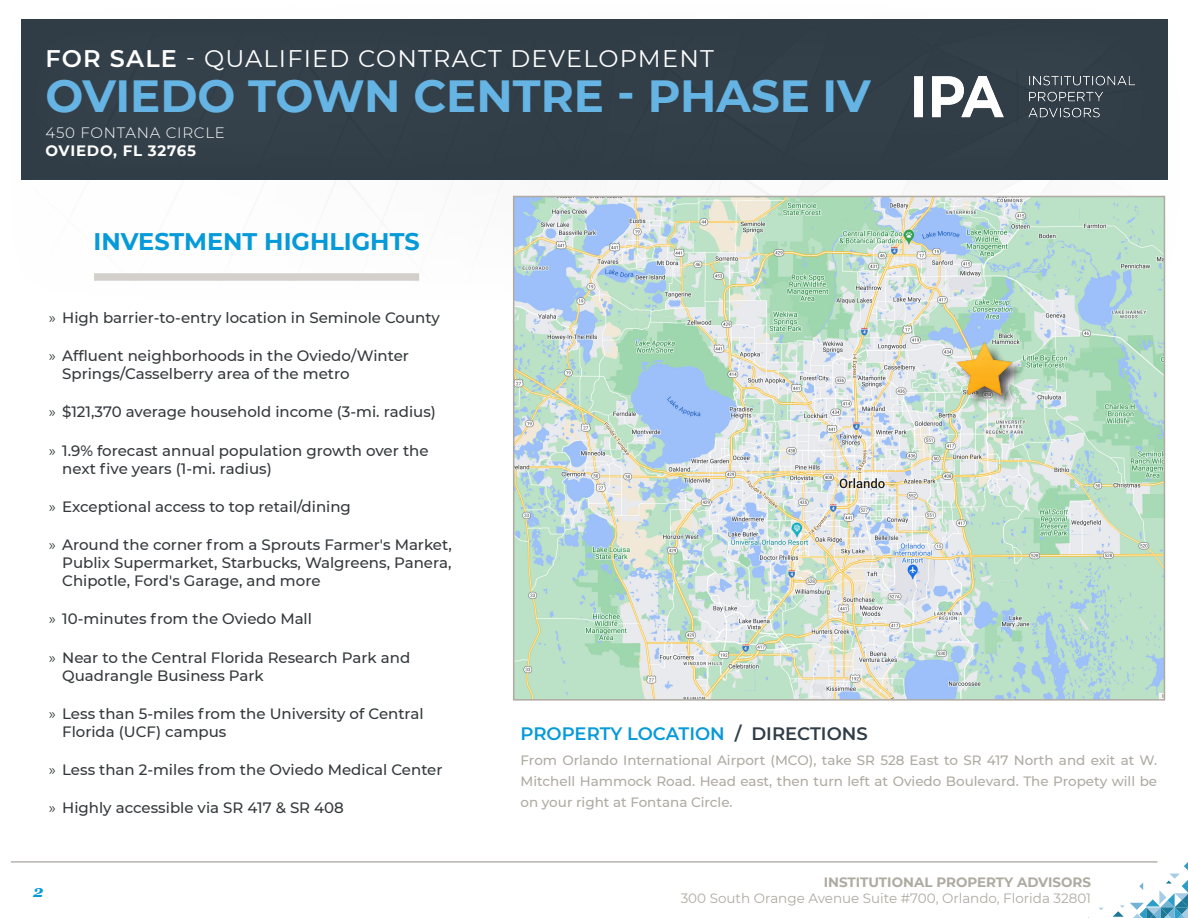
<style>
.page{position:relative;width:1188px;height:918px;background:#fff}
.page>*{position:absolute;margin:0;border:0;box-sizing:border-box;transform-origin:0 0}
.t1{font:700 45px "Montserrat";color:#65b4e4}
.t2{font:24px "Montserrat";letter-spacing:.05em;color:#fff}
.t3{font:700 24px "Montserrat";color:#069ad9}
.t4{font:600 18px "Montserrat";color:#069ad9}
.t5{font:italic 700 16.5px "Georgia";color:#069ad9}
.t6{font:500 15px/18px "Montserrat";color:#34393b}
.t7{font:300 15px "Montserrat";letter-spacing:.05em;color:#fff}
.t8{font:700 15px "Montserrat";letter-spacing:.05em;color:#fff}
.t9{font:500 13.5px/21px "Montserrat";color:#afaaa2;text-align:justify}
.t10{font:13.5px "Montserrat";color:#afaaa2}
.t11{font:700 13.5px "Montserrat";color:#afaaa2}
.s1{font-weight:600}
.s2{font-weight:400}
.s3{color:#303d47}
</style>
<div class="page">
<svg style="left:1113px;top:862px;width:75px;height:56px"></svg>
<hr style="left:11px;top:861px;width:1147px;height:2px;background:#afaaa2">
<div style="left:21px;top:19px;width:1147px;height:161px;background:#313e48"></div>
<img style="left:914px;top:68px;width:221px;height:56px">
<img style="left:516px;top:199px;width:646px;height:499px">
<div style="left:513px;top:196px;width:652px;height:505px;border:2px solid #afaaa2"></div>
<div style="left:94px;top:273px;width:325px;height:8px;background:#d3d0cb"></div>
<div style="left:957px;top:342px;width:69px;height:66px;background:#231f20;opacity:.75"></div>
<img style="left:956px;top:340px;width:58px;height:56px">
<h2 class="t2" style="left:46px;top:42px;width:670px"><span class="s1">FOR SALE</span> - QUALIFIED CONTRACT DEVELOPMENT</h2>
<h1 class="t1" style="left:46px;top:63px;width:827px">OVIEDO TOWN CENTRE - PHASE IV</h1>
<p class="t7" style="left:46px;top:122px;width:181px">450 FONTANA CIRCLE</p>
<p class="t8" style="left:46px;top:140px;width:152px">OVIEDO, FL 32765</p>
<p class="t3" style="left:94px;top:224px;width:328px">INVESTMENT HIGHLIGHTS</p>
<p class="t6" style="left:49px;top:308px;width:393px"><span class="s2">»</span> High barrier-to-entry location in Seminole County</p>
<p class="t6" style="left:62px;top:346px;width:348px;text-indent:-14px"><span class="s2">»</span> Affluent neighborhoods in the Oviedo/Winter<br>Springs/Casselberry area of the metro</p>
<p class="t6" style="left:49px;top:402px;width:389px"><span class="s2">»</span> $121,370 average household income (3-mi. radius)</p>
<p class="t6" style="left:62px;top:441px;width:368px;text-indent:-14px"><span class="s2">»</span> 1.9% forecast annual population growth over the next five years (1-mi. radius)</p>
<p class="t6" style="left:49px;top:497px;width:304px"><span class="s2">»</span> Exceptional access to top retail/dining</p>
<p class="t6" style="left:62px;top:535px;width:391px;text-align:justify;text-indent:-14px"><span class="s2">»</span> Around the corner from a Sprouts Farmer's Market, Publix Supermarket, Starbucks, Walgreens, Panera, Chipotle, Ford's Garage, and more</p>
<p class="t6" style="left:49px;top:609px;width:265px"><span class="s2">»</span> 10-minutes from the Oviedo Mall</p>
<p class="t6" style="left:62px;top:648px;width:350px;text-indent:-14px"><span class="s2">»</span> Near to the Central Florida Research Park and<br>Quadrangle Business Park</p>
<p class="t6" style="left:62px;top:704px;width:363px;text-indent:-14px"><span class="s2">»</span> Less than 5-miles from the University of Central<br>Florida (UCF) campus</p>
<p class="t6" style="left:49px;top:760px;width:395px"><span class="s2">»</span> Less than 2-miles from the Oviedo Medical Center</p>
<p class="t6" style="left:49px;top:798px;width:297px"><span class="s2">»</span> Highly accessible via SR 417 &amp; SR 408</p>
<p class="t5" style="left:33px;top:881px;width:12px">2</p>
<p class="t4" style="left:521px;top:720px;width:349px">PROPERTY LOCATION <span class="s3">/ DIRECTIONS</span></p>
<p class="t9" style="left:521px;top:749px;width:638px">From Orlando International Airport (MCO), take SR 528 East to SR 417 North and exit at W.<br>Mitchell Hammock Road. Head east, then turn left at Oviedo Boulevard. The Propety will be on your right at Fontana Circle.</p>
<p class="t11" style="left:824px;top:872px;width:269px">INSTITUTIONAL PROPERTY ADVISORS</p>
<p class="t10" style="left:681px;top:889px;width:412px">300 South Orange Avenue Suite #700, Orlando, Florida 32801</p>
</div>
